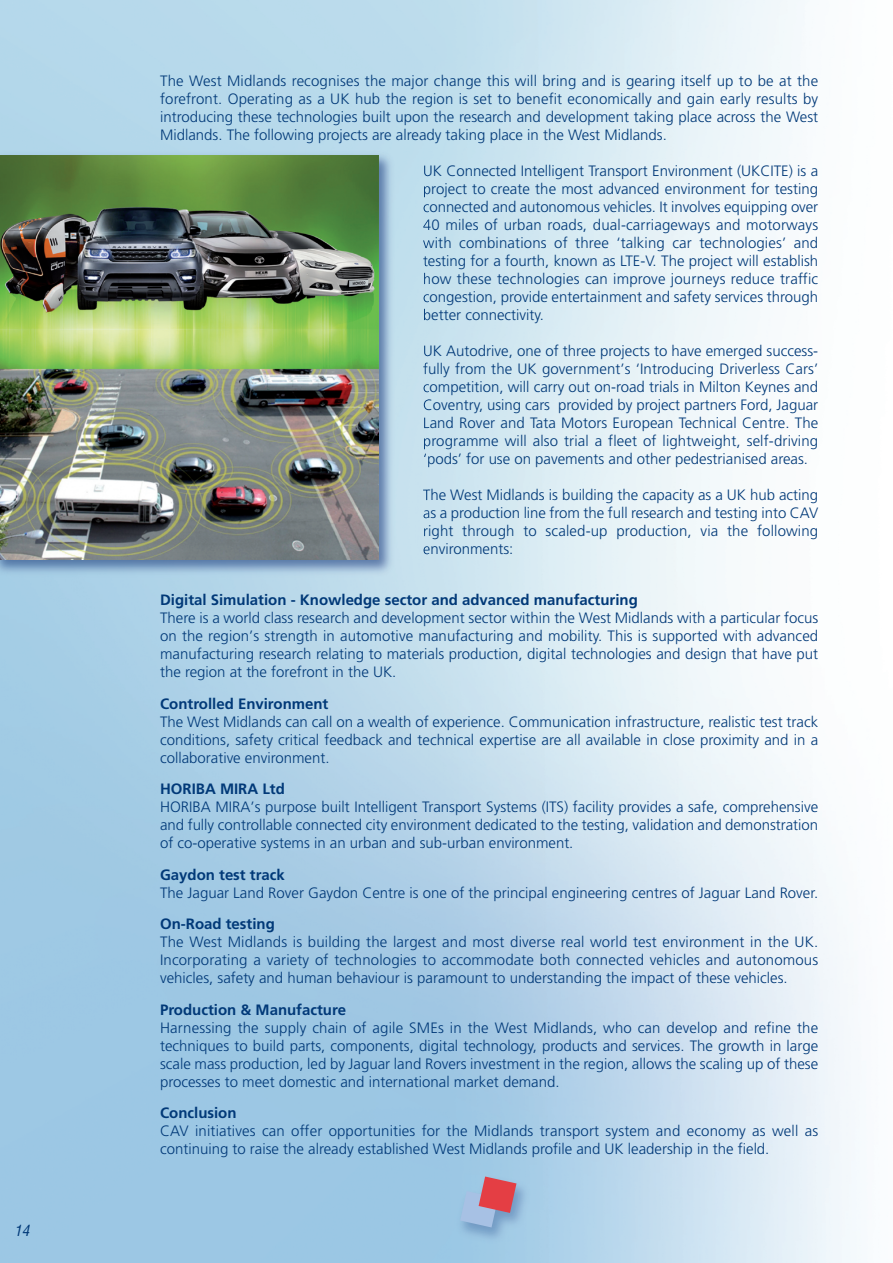
<style>
.page{position:relative;width:893px;height:1263px;background:#fff}
.page>*{position:absolute;margin:0;border:0;box-sizing:border-box;transform-origin:0 0}
.t1{font:300 15px/18px "Frutiger";color:#013978;text-align:justify}
.t2{font:700 15px "Frutiger";color:#013978}
.t3{font:italic condensed 15px "Helvetica";color:#013978}
</style>
<div class="page">
<img style="left:0;top:0;width:861px;height:1263px">
<img style="left:452px;top:1171px;width:83px;height:76px">
<svg style="left:460px;top:1176px;width:56px;height:51px;background:#b291a9"></svg>
<img style="left:0;top:147px;width:427px;height:432px">
<svg style="left:424px;top:165px;width:3px;height:11px"></svg>
<svg style="left:424px;top:185px;width:3px;height:12px"></svg>
<svg style="left:424px;top:203px;width:3px;height:9px"></svg>
<svg style="left:423px;top:219px;width:4px;height:10px"></svg>
<svg style="left:423px;top:239px;width:4px;height:9px"></svg>
<svg style="left:423px;top:255px;width:4px;height:29px"></svg>
<svg style="left:424px;top:293px;width:3px;height:27px"></svg>
<svg style="left:423px;top:345px;width:4px;height:30px"></svg>
<svg style="left:424px;top:383px;width:3px;height:28px"></svg>
<svg style="left:424px;top:417px;width:3px;height:11px"></svg>
<svg style="left:424px;top:437px;width:3px;height:21px"></svg>
<svg style="left:423px;top:489px;width:4px;height:11px"></svg>
<svg style="left:424px;top:509px;width:3px;height:11px"></svg>
<svg style="left:424px;top:527px;width:3px;height:10px"></svg>
<svg style="left:424px;top:545px;width:3px;height:9px"></svg>
<img style="left:0;top:156px;width:379px;height:403px">
<p class="t3" style="left:14px;top:1222px;width:17px">14</p>
<p class="t1" style="left:160px;top:73px;width:660px">The West Midlands recognises the major change this will bring and is gearing itself up to be at the forefront. Operating as a UK hub the region is set to benefit economically and gain early results by introducing these technologies built upon the research and development taking place across the West Midlands. The following projects are already taking place in the West Midlands.</p>
<p class="t1" style="left:423px;top:163px;width:397px">UK Connected Intelligent Transport Environment (UKCITE) is a project to create the most advanced environment for testing connected and autonomous vehicles. It involves equipping over 40 miles of urban roads, dual-carriageways and motorways with combinations of three ‘talking car technologies’ and testing for a fourth, known as LTE-V. The project will establish how these technologies can improve journeys reduce traffic congestion, provide entertainment and safety services through better connectivity.</p>
<p class="t1" style="left:423px;top:343px;width:397px">UK Autodrive, one of three projects to have emerged success&shy;fully from the UK government’s ‘Introducing Driverless Cars’ competition, will carry out on-road trials in Milton Keynes and Coventry, using cars provided by project partners Ford, Jaguar Land Rover and Tata Motors European Technical Centre. The programme will also trial a fleet of lightweight, self-driving ‘pods’ for use on pavements and other pedestrianised areas.</p>
<p class="t1" style="left:423px;top:487px;width:397px">The West Midlands is building the capacity as a UK hub acting as a production line from the full research and testing into CAV right through to scaled-up production, via the following environments:</p>
<p class="t2" style="left:160px;top:594px;width:479px">Digital Simulation - Knowledge sector and advanced manufacturing</p>
<p class="t1" style="left:160px;top:610px;width:660px">There is a world class research and development sector within the West Midlands with a particular focus on the region’s strength in automotive manufacturing and mobility. This is supported with advanced manufacturing research relating to materials production, digital technologies and design that have put the region at the forefront in the UK.</p>
<p class="t2" style="left:160px;top:697px;width:170px">Controlled Environment</p>
<p class="t1" style="left:160px;top:713px;width:660px">The West Midlands can call on a wealth of experience. Communication infrastructure, realistic test track conditions, safety critical feedback and technical expertise are all available in close proximity and in a collaborative environment.</p>
<p class="t2" style="left:160px;top:783px;width:126px">HORIBA MIRA Ltd</p>
<p class="t1" style="left:160px;top:799px;width:660px">HORIBA MIRA’s purpose built Intelligent Transport Systems (ITS) facility provides a safe, comprehensive and fully controllable connected city environment dedicated to the testing, validation and demonstration of co-operative systems in an urban and sub-urban environment.</p>
<p class="t2" style="left:160px;top:868px;width:126px">Gaydon test track</p>
<p class="t1" style="left:160px;top:884px;width:660px">The Jaguar Land Rover Gaydon Centre is one of the principal engineering centres of Jaguar Land Rover.</p>
<p class="t2" style="left:160px;top:918px;width:116px">On-Road testing</p>
<p class="t1" style="left:160px;top:934px;width:660px">The West Midlands is building the largest and most diverse real world test environment in the UK.<br>Incorporating a variety of technologies to accommodate both connected vehicles and autonomous vehicles, safety and human behaviour is paramount to understanding the impact of these vehicles.</p>
<p class="t2" style="left:160px;top:1003px;width:187px">Production &amp; Manufacture</p>
<p class="t1" style="left:160px;top:1019px;width:660px">Harnessing the supply chain of agile SMEs in the West Midlands, who can develop and refine the techniques to build parts, components, digital technology, products and services. The growth in large scale mass production, led by Jaguar land Rovers investment in the region, allows the scaling up of these processes to meet domestic and international market demand.</p>
<p class="t2" style="left:160px;top:1107px;width:78px">Conclusion</p>
<p class="t1" style="left:160px;top:1123px;width:660px">CAV initiatives can offer opportunities for the Midlands transport system and economy as well as continuing to raise the already established West Midlands profile and UK leadership in the field.</p>
</div>
